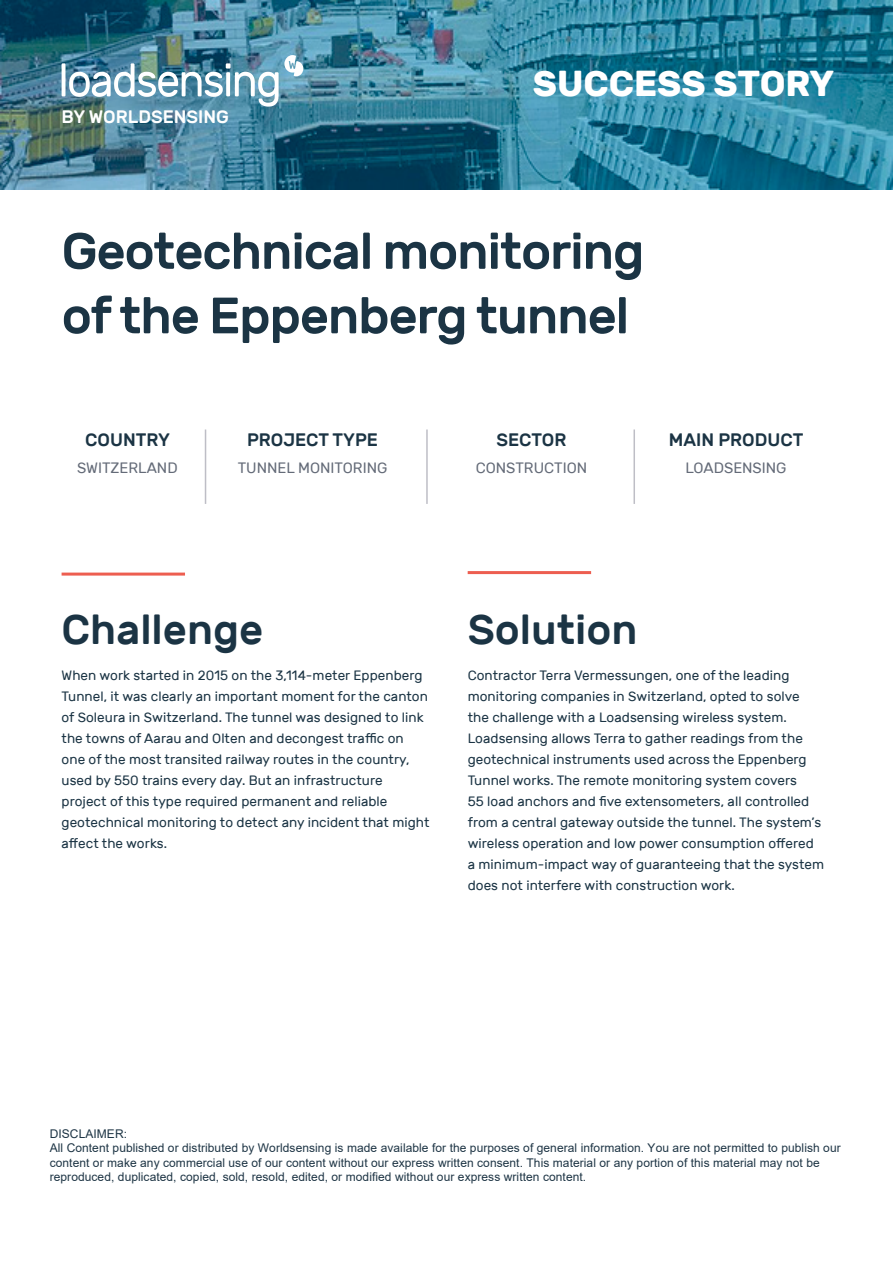
<style>
.page{position:relative;width:893px;height:1263px;background:#fff}
.page>*{position:absolute;margin:0;border:0;box-sizing:border-box;transform-origin:0 0}
.t1{font:500 51px/64.5px "Rubik";letter-spacing:-.025em;color:#1b3444}
.t2{font:500 42px "Rubik";color:#1b3444}
.t3{font:700 36px "Rubik";color:#fff}
.t4{font:500 18px "Rubik";color:#1b3444}
.t5{font:500 18px "Rubik";color:#fff}
.t6{font:15px "Rubik";color:#646b78}
.text{font:13.5px/21px "Rubik";letter-spacing:.005em;color:#1b3444}
.t7{font:12px/14.4px "Arial";letter-spacing:.005em;color:#1e3545}
</style>
<div class="page">
<img style="left:0;top:0;width:893px;height:189px">
<img style="left:62px;top:55px;width:241px;height:52px">
<hr style="left:62px;top:573px;width:123px;height:3px;background:#ed5e50">
<hr style="left:468px;top:571px;width:123px;height:3px;background:#ed5e50">
<hr style="left:205px;top:429px;width:1px;height:75px;background:#bebec6">
<hr style="left:426px;top:429px;width:2px;height:75px;background:#bebec6">
<hr style="left:633px;top:429px;width:2px;height:75px;background:#bebec6">
<p class="t5" style="left:62px;top:107px;width:169px">BY WORLDSENSING</p>
<p class="t3" style="left:533px;top:62px;width:303px">SUCCESS STORY</p>
<p class="t1" style="left:62px;top:220px;width:584px">Geotechnical monitoring of the Eppenberg tunnel</p>
<p class="t4" style="left:85px;top:430px;width:86px">COUNTRY</p>
<p class="t6" style="left:77px;top:460px;width:102px">SWITZERLAND</p>
<p class="t4" style="left:247px;top:430px;width:132px">PROJECT TYPE</p>
<p class="t6" style="left:238px;top:460px;width:151px">TUNNEL MONITORING</p>
<p class="t4" style="left:497px;top:430px;width:71px">SECTOR</p>
<p class="t6" style="left:476px;top:460px;width:113px">CONSTRUCTION</p>
<p class="t4" style="left:669px;top:430px;width:136px">MAIN PRODUCT</p>
<p class="t6" style="left:685px;top:460px;width:103px">LOADSENSING</p>
<p class="t2" style="left:62px;top:606px;width:203px">Challenge</p>
<p class="text" style="left:62px;top:665px;width:369px">When work started in 2015 on the 3,114-meter Eppenberg Tunnel, it was clearly an important moment for the canton of Soleura in Switzerland. The tunnel was designed to link the towns of Aarau and Olten and decongest traffic on one of the most transited railway routes in the country, used by 550 trains every day. But an infrastructure project of this type required permanent and reliable geotechnical monitoring to detect any incident that might affect the works.</p>
<p class="t2" style="left:468px;top:606px;width:171px">Solution</p>
<p class="text" style="left:468px;top:665px;width:358px">Contractor Terra Vermessungen, one of the leading monitoring companies in Switzerland, opted to solve the challenge with a Loadsensing wireless system.<br>Loadsensing allows Terra to gather readings from the geotechnical instruments used across the Eppenberg Tunnel works. The remote monitoring system covers<br>55 load anchors and five extensometers, all controlled from a central gateway outside the tunnel. The system’s wireless operation and low power consumption offered a minimum-impact way of guaranteeing that the system does not interfere with construction work.</p>
<p class="t7" style="left:50px;top:1126px;width:792px">DISCLAIMER:<br>All Content published or distributed by Worldsensing is made available for the purposes of general information. You are not permitted to publish our content or make any commercial use of our content without our express written consent. This material or any portion of this material may not be reproduced, duplicated, copied, sold, resold, edited, or modified without our express written content.</p>
</div>
